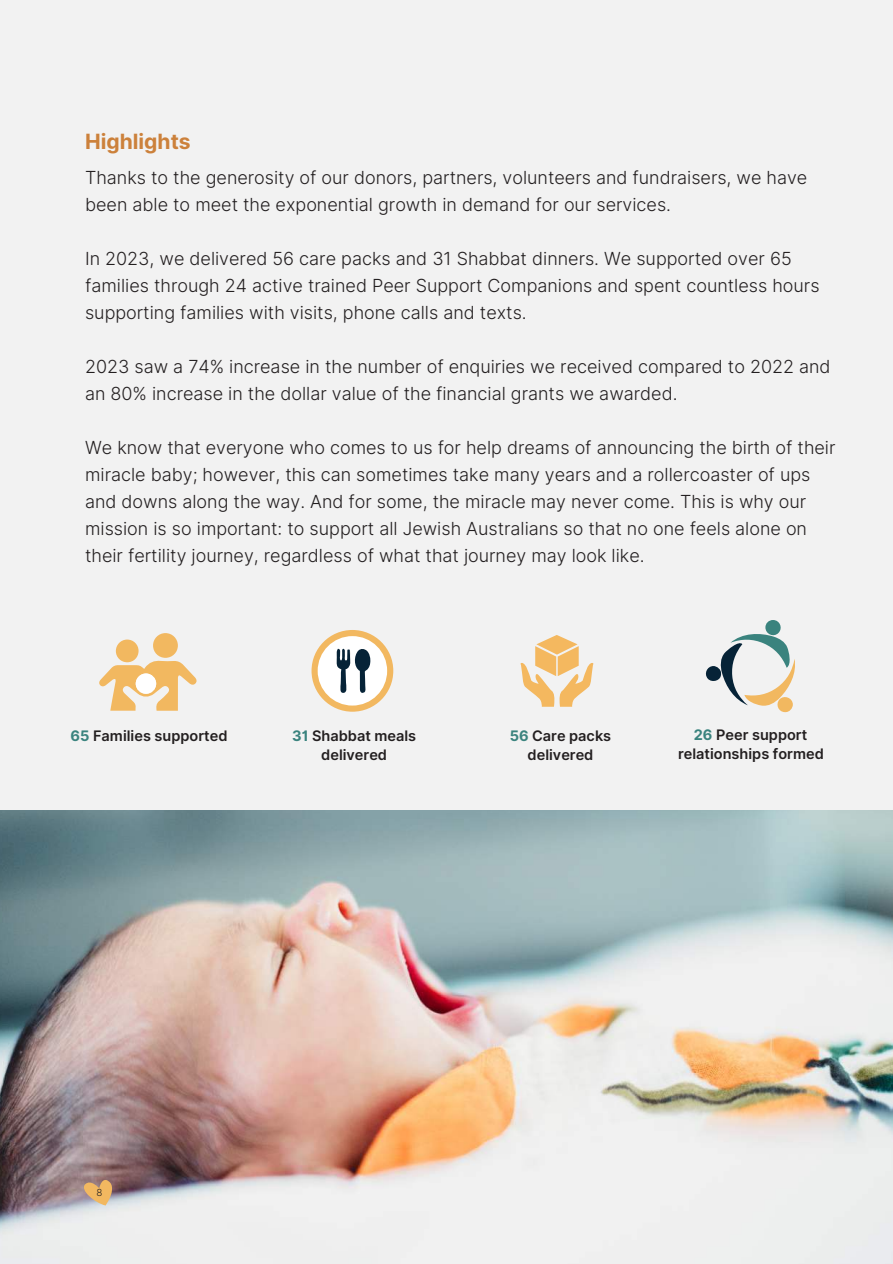
<style>
.page{position:relative;width:893px;height:1264px;background:#fff}
.page>*{position:absolute;margin:0;border:0;box-sizing:border-box;transform-origin:0 0}
.t1{font:700 21px "Inter";color:#cc813b}
.t2{font:300 18px/27px "Inter";color:#231f20}
.t3{font:600 14.55px/19px "Inter";color:#231f20;text-align:center}
.t4{font:300 9.75px "Inter";color:#231f20}
.s1{font-weight:700;color:#3a837e}
</style>
<div class="page">
<div style="left:0;top:0;width:892px;height:1263px;background:#f2f2f2"></div>
<img style="left:0;top:810px;width:892px;height:425px">
<svg style="left:84px;top:1179px;width:28px;height:26px"></svg>
<svg style="left:99px;top:660px;width:98px;height:50px"></svg>
<div style="left:153px;top:633px;width:25px;height:25px;background:#f2b860;border-radius:50%"></div>
<div style="left:116px;top:639px;width:23px;height:23px;background:#f2b860;border-radius:50%"></div>
<div style="left:136px;top:673px;width:20px;height:20px;background:#fff;border-radius:50%"></div>
<svg style="left:705px;top:620px;width:90px;height:92px"></svg>
<div style="left:311px;top:630px;width:82px;height:81px;background:#f2b860;border-radius:50%"></div>
<div style="left:317px;top:636px;width:70px;height:69px;background:#fff;border-radius:50%"></div>
<svg style="left:336px;top:648px;width:34px;height:45px"></svg>
<svg style="left:520px;top:635px;width:74px;height:71px"></svg>
<p class="t1" style="left:85px;top:126px;width:107px">Highlights</p>
<p class="t2" style="left:85px;top:164px;width:723px">Thanks to the generosity of our donors, partners, volunteers and fundraisers, we have been able to meet the exponential growth in demand for our services.</p>
<p class="t2" style="left:85px;top:245px;width:736px">In 2023, we delivered 56 care packs and 31 Shabbat dinners. We supported over 65 families through 24 active trained Peer Support Companions and spent countless hours supporting families with visits, phone calls and texts.</p>
<p class="t2" style="left:85px;top:353px;width:747px">2023 saw a 74% increase in the number of enquiries we received compared to 2022 and an 80% increase in the dollar value of the financial grants we awarded.</p>
<p class="t2" style="left:85px;top:434px;width:751px">We know that everyone who comes to us for help dreams of announcing the birth of their miracle baby; however, this can sometimes take many years and a rollercoaster of ups and downs along the way. And for some, the miracle may never come. This is why our mission is so important: to support all Jewish Australians so that no one feels alone on their fertility journey, regardless of what that journey may look like.</p>
<p class="t3" style="left:70px;top:726px;width:158px"><span class="s1">65</span> Families supported</p>
<p class="t3" style="left:292px;top:725px;width:125px"><span class="s1">31</span> Shabbat meals delivered</p>
<p class="t3" style="left:510px;top:725px;width:103px"><span class="s1">56</span> Care packs delivered</p>
<p class="t3" style="left:678px;top:724px;width:147px"><span class="s1">26</span> Peer support relationships formed</p>
<p class="t4" style="left:96px;top:1185px;width:7px">8</p>
</div>
